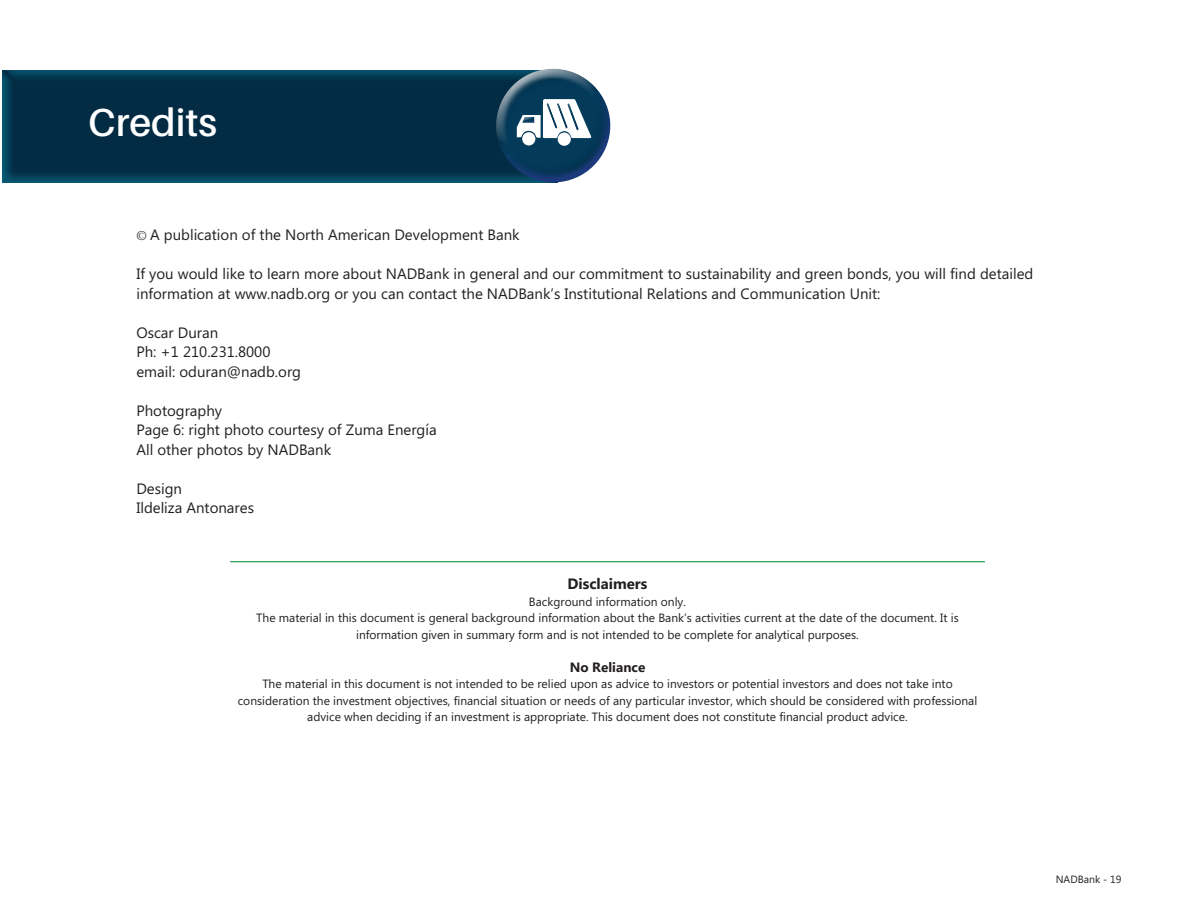
<style>
.page{position:relative;width:1188px;height:918px;background:#fff}
.page>*{position:absolute;margin:0;border:0;box-sizing:border-box;transform-origin:0 0}
.t1{font:600 39px "Aileron";color:#fff}
.t2{font:15px/19.5px "Microsoft Phags Pa";color:#231f20}
.t3{font:700 15px "Microsoft Phags Pa";color:#231f20}
.t4{font:700 13.5px "Microsoft Phags Pa";color:#231f20}
.t5{font:12px/16.5px "Microsoft Phags Pa";color:#231f20;text-align:center}
.t6{font:10.5px "Microsoft Phags Pa";color:#231f20}
.s1{font-family:"Minerva Modern";font-size:13.5px}
</style>
<div class="page">
<hr style="left:230px;top:561px;width:755px;height:1px;background:#129340">
<div style="left:1px;top:69px;width:557px;height:116px;background:#fff;opacity:.8"></div>
<div style="left:494px;top:68px;width:116px;height:90px;background:#fff;opacity:.75"></div>
<div style="left:495px;top:86px;width:116px;height:97px;background:#253f8e;opacity:.75"></div>
<svg style="left:517px;top:99px;width:75px;height:47px"></svg>
<div style="left:519px;top:115px;width:17px;height:9px;background:#253f8e;opacity:.75"></div>
<p class="t1" style="left:88px;top:101px;width:130px">Credits</p>
<p class="t2" style="left:136px;top:224px;width:385px"><span class="s1">©</span> A publication of the North American Development Bank</p>
<p class="t2" style="left:136px;top:263px;width:898px">If you would like to learn more about NADBank in general and our commitment to sustainability and green bonds, you will find detailed information at www.nadb.org or you can contact the NADBank’s Institutional Relations and Communication Unit:</p>
<p class="t2" style="left:136px;top:322px;width:83px">Oscar Duran</p>
<p class="t2" style="left:136px;top:341px;width:136px">Ph: +1 210.231.8000</p>
<p class="t2" style="left:136px;top:361px;width:166px">email: oduran@nadb.org</p>
<p class="t2" style="left:136px;top:400px;width:87px">Photography</p>
<p class="t2" style="left:136px;top:419px;width:302px">Page 6: right photo courtesy of Zuma Energía</p>
<p class="t2" style="left:136px;top:439px;width:196px">All other photos by NADBank</p>
<p class="t2" style="left:136px;top:478px;width:47px">Design</p>
<p class="t2" style="left:136px;top:497px;width:119px">Ildeliza Antonares</p>
<p class="t3" style="left:567px;top:573px;width:82px">Disclaimers</p>
<p class="t5" style="left:529px;top:593px;width:159px">Background information only.</p>
<p class="t5" style="left:256px;top:609px;width:704px">The material in this document is general background information about the Bank’s activities current at the date of the document. It is information given in summary form and is not intended to be complete for analytical purposes.</p>
<p class="t4" style="left:570px;top:657px;width:77px">No Reliance</p>
<p class="t5" style="left:238px;top:675px;width:741px">The material in this document is not intended to be relied upon as advice to investors or potential investors and does not take into consideration the investment objectives, financial situation or needs of any particular investor, which should be considered with professional advice when deciding if an investment is appropriate. This document does not constitute financial product advice.</p>
<p class="t6" style="left:1056px;top:872px;width:67px">NADBank - 19</p>
</div>
